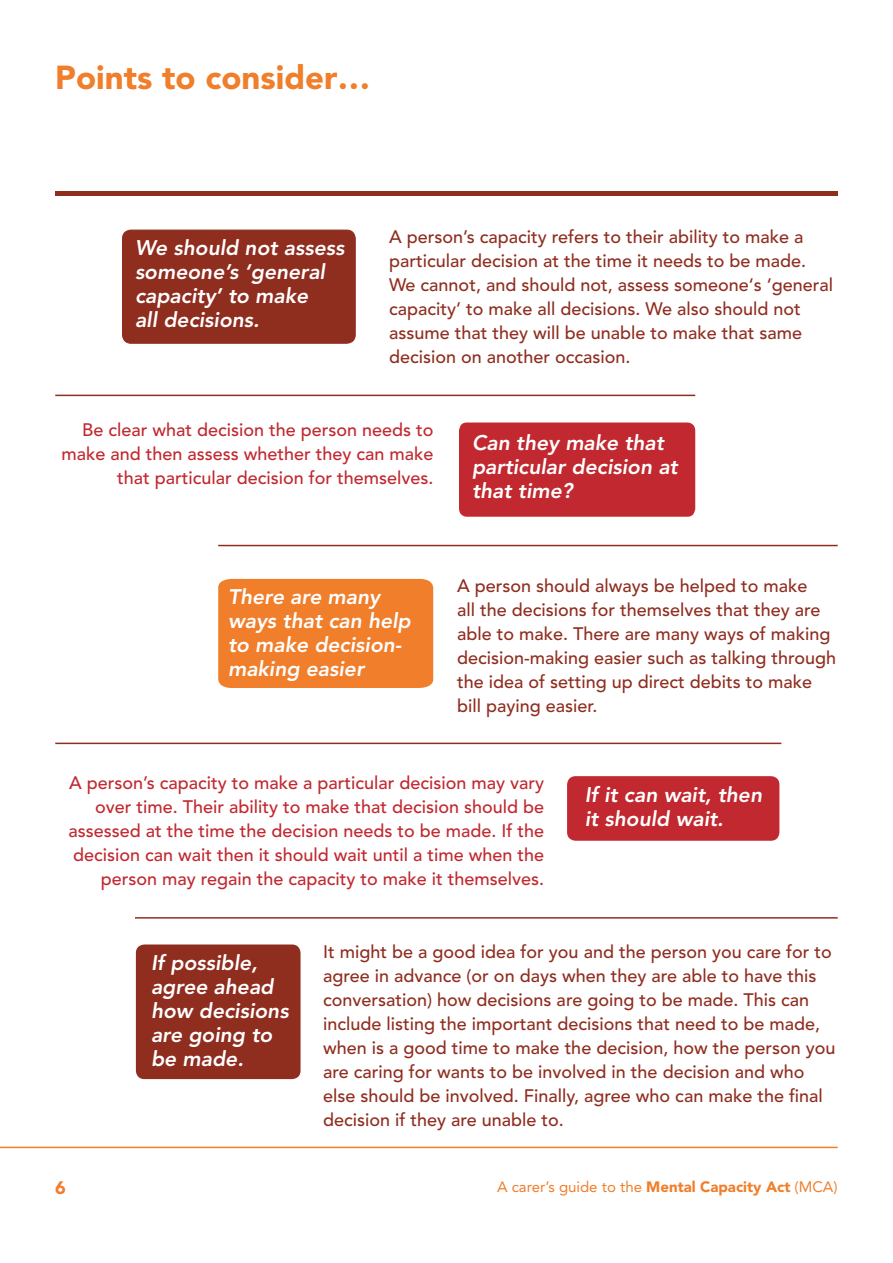
<style>
.page{position:relative;width:893px;height:1263px;background:#fff}
.page>*{position:absolute;margin:0;border:0;box-sizing:border-box;transform-origin:0 0}
.t1{font:900 33px "Avenir";color:#f07e2b}
.t2{font:italic 800 21px/24px "Avenir";color:#fff}
.t3{font:500 18px/24px "Avenir";color:#8f2d1f}
.t4{font:500 18px/24px "Avenir";color:#c1282f;text-align:right}
.t5{font:900 18px "Avenir";color:#f07e2b}
.t6{font:15px "Avenir";color:#f07e2b}
.s1{font-weight:900}
</style>
<div class="page">
<div style="left:55px;top:191px;width:783px;height:5px;background:#8f2d1f"></div>
<hr style="left:0;top:1147px;width:838px;height:1px;background:#f07e2b">
<div style="left:122px;top:230px;width:233px;height:113px;background:#8f2d1f;border-radius:9px"></div>
<div style="left:122px;top:230px;width:234px;height:114px;border:1px solid #8f2d1f;border-radius:9px"></div>
<div style="left:459px;top:422px;width:236px;height:95px;background:#c1282f;border-radius:8px"></div>
<div style="left:218px;top:579px;width:215px;height:109px;background:#f07e2b"></div>
<div style="left:567px;top:776px;width:212px;height:65px;background:#c1282f;border-radius:9px"></div>
<div style="left:136px;top:944px;width:165px;height:135px;background:#8f2d1f;border-radius:9px"></div>
<hr style="left:55px;top:395px;width:640px;height:1px;background:#8f2d1f">
<hr style="left:218px;top:545px;width:620px;height:1px;background:#8f2d1f">
<hr style="left:55px;top:743px;width:726px;height:1px;background:#8f2d1f">
<hr style="left:135px;top:917px;width:703px;height:2px;background:#8f2d1f">
<h1 class="t1" style="left:55px;top:57px;width:317px">Points to consider…</h1>
<p class="t2" style="left:135px;top:236px;width:211px">We should not assess someone’s ‘general capacity’ to make<br>all decisions.</p>
<p class="t3" style="left:389px;top:226px;width:446px">A person’s capacity refers to their ability to make a particular decision at the time it needs to be made.<br>We cannot, and should not, assess someone‘s ‘general capacity’ to make all decisions. We also should not assume that they will be unable to make that same decision on another occasion.</p>
<p class="t4" style="left:61px;top:418px;width:374px">Be clear what decision the person needs to make and then assess whether they can make that particular decision for themselves.</p>
<p class="t2" style="left:472px;top:431px;width:207px">Can they make that particular decision at that time?</p>
<p class="t2" style="left:228px;top:584px;width:184px">There are many ways that can help to make decision&shy;making easier</p>
<p class="t3" style="left:457px;top:574px;width:381px">A person should always be helped to make<br>all the decisions for themselves that they are able to make. There are many ways of making decision-making easier such as talking through the idea of setting up direct debits to make bill paying easier.</p>
<p class="t4" style="left:68px;top:772px;width:477px">A person’s capacity to make a particular decision may vary over time. Their ability to make that decision should be assessed at the time the decision needs to be made. If the decision can wait then it should wait until a time when the person may regain the capacity to make it themselves.</p>
<p class="t2" style="left:585px;top:782px;width:179px">If it can wait, then it should wait.</p>
<p class="t2" style="left:151px;top:950px;width:139px">If possible, agree ahead how decisions are going to be made.</p>
<p class="t3" style="left:323px;top:940px;width:514px">It might be a good idea for you and the person you care for to agree in advance (or on days when they are able to have this conversation) how decisions are going to be made. This can include listing the important decisions that need to be made, when is a good time to make the decision, how the person you are caring for wants to be involved in the decision and who else should be involved. Finally, agree who can make the final decision if they are unable to.</p>
<p class="t5" style="left:55px;top:1177px;width:12px">6</p>
<p class="t6" style="left:497px;top:1178px;width:342px">A carer’s guide to the <span class="s1">Mental Capacity Act</span> (MCA)</p>
</div>
